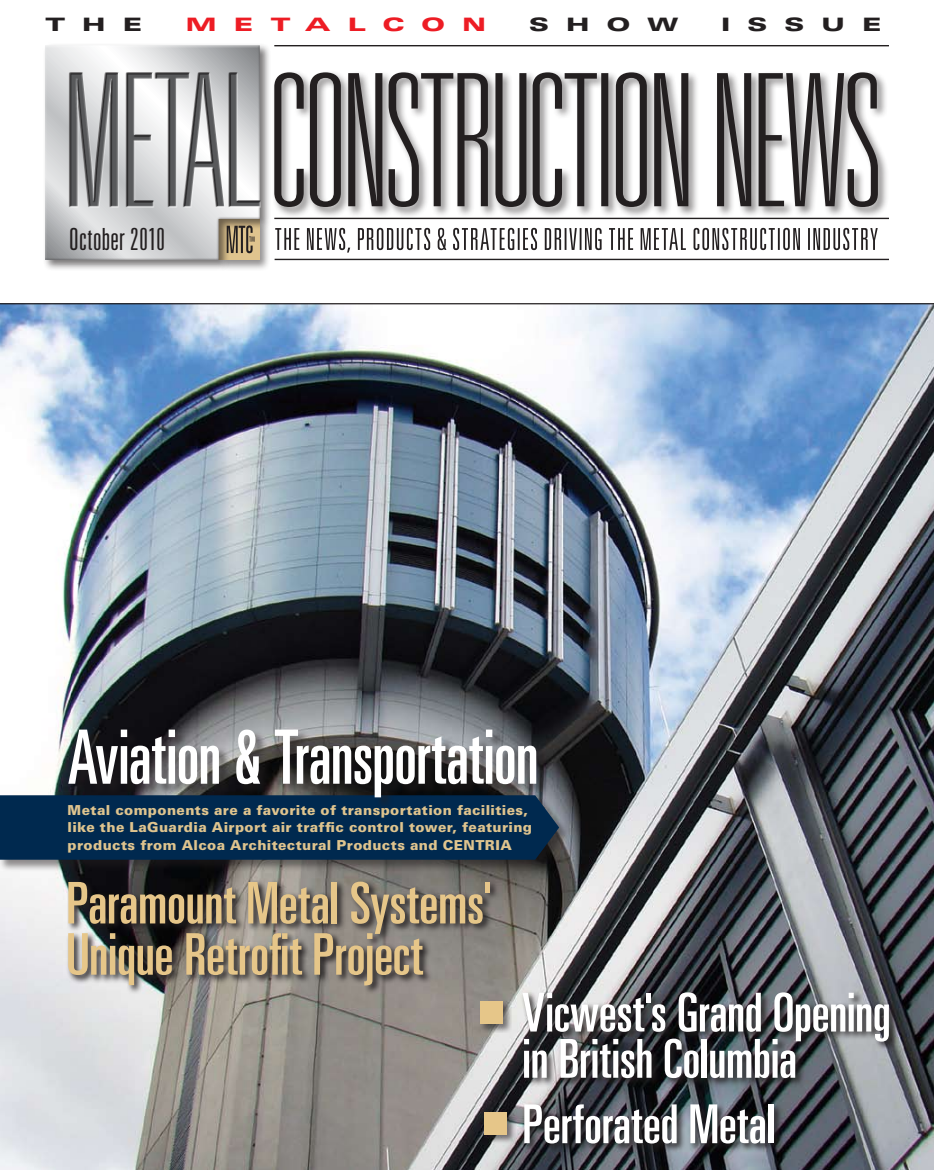
<style>
.page{position:relative;width:934px;height:1170px;background:#fff}
.page>*{position:absolute;margin:0;border:0;box-sizing:border-box;transform-origin:0 0}
.t1{font:ultra-condensed 75px "Univers";letter-spacing:-.01em;color:#fff;scale:.91 1}
.t2{font:ultra-condensed 57.5px/51.2px "Univers";letter-spacing:-.005em;color:#e6c689}
.t3{font:ultra-condensed 53.75px/46.2px "Univers";letter-spacing:-.005em;color:#fff}
.t4{font:300 ultra-condensed 30.5px "Univers";letter-spacing:.005em;color:#231f20}
.t5{font:900 expanded 18.5px "Univers";letter-spacing:.66em;color:#231f20;scale:1.35 1}
.t6{font:900 expanded 18.5px "Univers";letter-spacing:.665em;color:#ed1c24;scale:1.35 1}
.t7{font:900 13.75px/17.5px "Univers";letter-spacing:.025em;color:#dfc48e}
</style>
<div class="page">
<img style="left:0;top:304px;width:934px;height:866px">
<div style="left:43px;top:43px;width:228px;height:228px;background:#231f20;opacity:.6"></div>
<div style="left:45px;top:45px;width:216px;height:217px;background:#231f20;opacity:.4"></div>
<hr style="left:274px;top:45px;width:615px;height:1px;background:#231f20">
<hr style="left:274px;top:218px;width:615px;height:1px;background:#231f20">
<hr style="left:275px;top:259px;width:614px;height:1px;background:#231f20">
<svg style="left:227px;top:225px;width:27px;height:28px"></svg>
<div style="left:69px;top:72px;width:192px;height:135px;background:#231f20;opacity:.6"></div>
<div style="left:272px;top:70px;width:617px;height:148px;background:#231f20;opacity:.5"></div>
<svg style="left:274px;top:72px;width:604px;height:135px"></svg>
<svg style="left:275px;top:228px;width:602px;height:25px"></svg>
<hr style="left:0;top:303px;width:934px;height:1px;background:#231f20">
<div style="left:482px;top:1109px;width:34px;height:35px;background:#231f20;opacity:.6"></div>
<div style="left:484px;top:1112px;width:22px;height:22px;background:#e6c689"></div>
<div style="left:478px;top:999px;width:34px;height:34px;background:#231f20;opacity:.6"></div>
<div style="left:480px;top:1001px;width:22px;height:22px;background:#e6c689"></div>
<svg style="left:520px;top:990px;width:378px;height:98px;background:#4b4d50"></svg>
<svg style="left:522px;top:1102px;width:261px;height:51px;background:#393b41"></svg>
<svg style="left:66px;top:879px;width:433px;height:116px;background:#676461"></svg>
<div style="left:0;top:793px;width:570px;height:78px;background:#231f20;opacity:.5"></div>
<div style="left:0;top:795px;width:559px;height:65px;background:#00294f"></div>
<div style="left:68px;top:729px;width:481px;height:81px;background:#231f20;opacity:.6"></div>
<h3 class="t5" style="left:45px;top:13px;width:74px">THE</h3>
<h3 class="t6" style="left:185px;top:13px;width:224px">METALCON</h3>
<h3 class="t5" style="left:529px;top:13px;width:112px">SHOW</h3>
<h3 class="t5" style="left:721px;top:13px;width:121px">ISSUE</h3>
<h3 class="t4" style="left:69px;top:223px;width:98px">October 2010</h3>
<h1 class="t1" style="left:68px;top:714px;width:519px">Aviation &amp; Transportation</h1>
<p class="t7" style="left:68px;top:801px;width:466px">Metal components are a favorite of transportation facilities, like the LaGuardia Airport air traffic control tower, featuring products from Alcoa Architectural Products and CENTRIA</p>
<h2 class="t2" style="left:66px;top:877px;width:428px">Paramount Metal Systems'<br>Unique Retrofit Project</h2>
<h3 class="t3" style="left:522px;top:989px;width:370px">Vicwest's Grand Opening in British Columbia</h3>
<h3 class="t3" style="left:522px;top:1101px;width:254px">Perforated Metal</h3>
</div>
